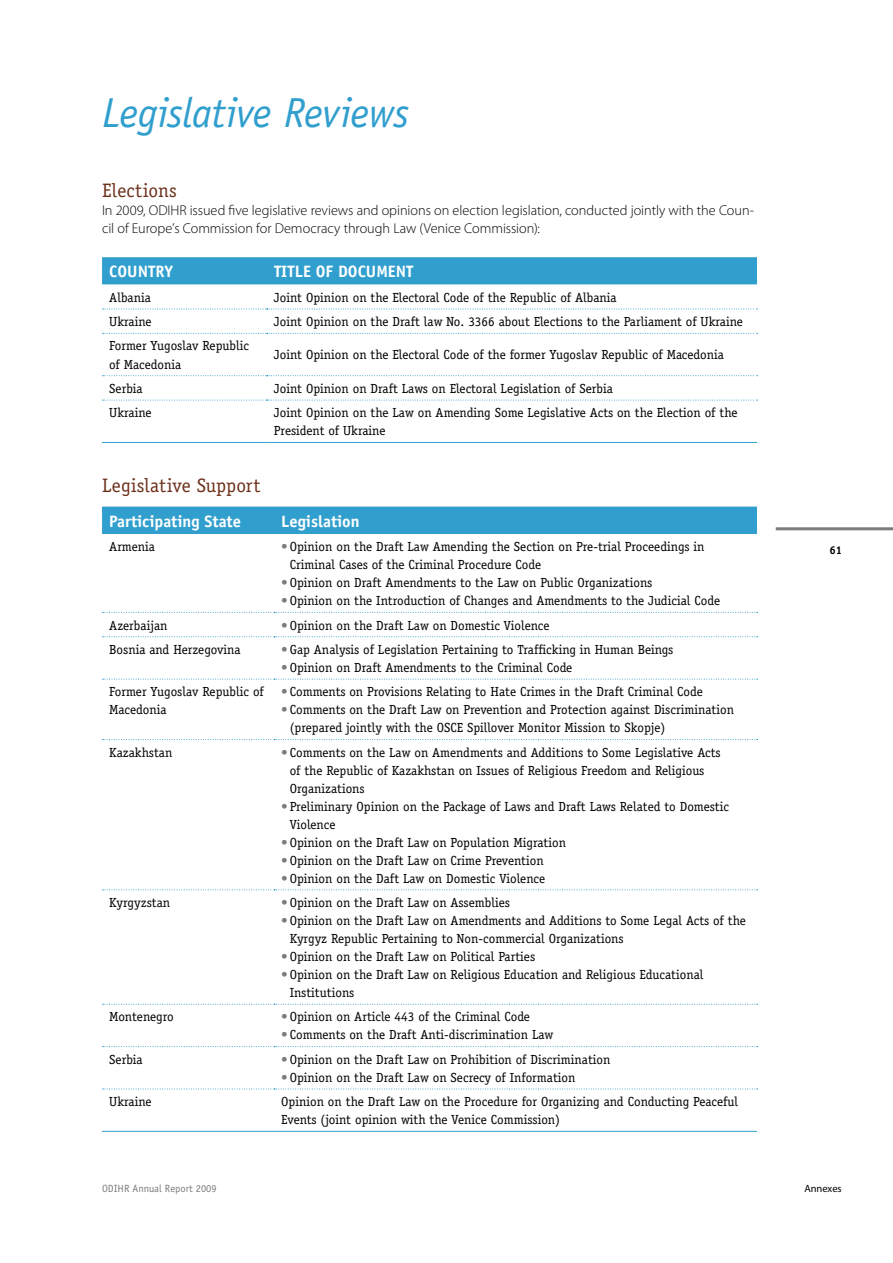
<style>
.page{position:relative;width:893px;height:1263px;background:#fff}
.page>*{position:absolute;margin:0;border:0;box-sizing:border-box;transform-origin:0 0}
.t1{font:italic 42px "Officina Sans";letter-spacing:-.01em;color:#319fce}
.t2{font:19.5px "Officina Serif";letter-spacing:.005em;color:#6c311b}
.t3{font:700 16.5px "Officina Sans";color:#fff}
.t4{font:300 14.25px/18px "Myriad Pro";color:#000}
.t5{font:13.2px/18px "Officina Serif";color:#000}
.t6{font:700 11.25px "Officina Serif";color:#000}
.t7{font:10.5px "Officina Sans";color:#7b7c7e}
.t8{font:10.5px "Myriad Pro";color:#000}
.s1{font-family:"Officina Sans";font-weight:700;color:#7b7c7e}
</style>
<div class="page">
<hr style="left:776px;top:527px;width:117px;height:3px;background:#7b7c7e">
<svg style="left:102px;top:257px;width:655px;height:28px;background:#36a1cf"></svg>
<svg style="left:102px;top:308px;width:655px;height:92px"></svg>
<svg style="left:102px;top:309px;width:656px;height:1px"></svg>
<svg style="left:102px;top:333px;width:656px;height:1px"></svg>
<svg style="left:102px;top:375px;width:656px;height:1px"></svg>
<svg style="left:102px;top:400px;width:656px;height:1px"></svg>
<hr style="left:102px;top:442px;width:165px;height:1px;background:#319fce">
<hr style="left:267px;top:442px;width:490px;height:1px;background:#319fce">
<div style="left:102px;top:507px;width:655px;height:27px;background:#319fce"></div>
<svg style="left:102px;top:611px;width:655px;height:520px"></svg>
<svg style="left:102px;top:612px;width:656px;height:1px"></svg>
<svg style="left:102px;top:636px;width:656px;height:1px"></svg>
<svg style="left:102px;top:679px;width:656px;height:1px"></svg>
<svg style="left:102px;top:739px;width:656px;height:1px"></svg>
<svg style="left:102px;top:889px;width:656px;height:1px"></svg>
<svg style="left:102px;top:1004px;width:656px;height:1px"></svg>
<svg style="left:102px;top:1046px;width:656px;height:1px"></svg>
<svg style="left:102px;top:1088px;width:656px;height:1px"></svg>
<hr style="left:102px;top:1131px;width:172px;height:1px;background:#319fce">
<hr style="left:274px;top:1131px;width:483px;height:1px;background:#319fce">
<h1 class="t1" style="left:102px;top:89px;width:309px">Legislative Reviews</h1>
<h2 class="t2" style="left:102px;top:179px;width:76px">Elections</h2>
<p class="t4" style="left:102px;top:201px;width:654px">In 2009, ODIHR issued five legislative reviews and opinions on election legislation, conducted jointly with the Coun&shy;cil of Europe’s Commission for Democracy through Law (Venice Commission):</p>
<p class="t3" style="left:109px;top:261px;width:65px">COUNTRY</p>
<p class="t3" style="left:274px;top:261px;width:141px">TITLE OF DOCUMENT</p>
<p class="t5" style="left:109px;top:288px;width:43px">Albania</p>
<p class="t5" style="left:274px;top:288px;width:344px">Joint Opinion on the Electoral Code of the Republic of Albania</p>
<p class="t5" style="left:109px;top:313px;width:44px">Ukraine</p>
<p class="t5" style="left:274px;top:313px;width:470px">Joint Opinion on the Draft law No. 3366 about Elections to the Parliament of Ukraine</p>
<p class="t5" style="left:109px;top:337px;width:141px">Former Yugoslav Republic of Macedonia</p>
<p class="t5" style="left:274px;top:346px;width:451px">Joint Opinion on the Electoral Code of the former Yugoslav Republic of Macedonia</p>
<p class="t5" style="left:109px;top:379px;width:35px">Serbia</p>
<p class="t5" style="left:274px;top:379px;width:340px">Joint Opinion on Draft Laws on Electoral Legislation of Serbia</p>
<p class="t5" style="left:109px;top:404px;width:44px">Ukraine</p>
<p class="t5" style="left:274px;top:404px;width:465px">Joint Opinion on the Law on Amending Some Legislative Acts on the Election of the<br>President of Ukraine</p>
<h2 class="t2" style="left:102px;top:474px;width:160px">Legislative Support</h2>
<p class="t3" style="left:109px;top:511px;width:133px">Participating State</p>
<p class="t3" style="left:281px;top:511px;width:80px">Legislation</p>
<p class="t5" style="left:109px;top:538px;width:47px">Armenia</p>
<p class="t5" style="left:290px;top:538px;width:416px;text-indent:-9px"><span class="s1">•</span> Opinion on the Draft Law Amending the Section on Pre-trial Proceedings in<br>Criminal Cases of the Criminal Procedure Code</p>
<p class="t5" style="left:281px;top:574px;width:373px"><span class="s1">•</span> Opinion on Draft Amendments to the Law on Public Organizations</p>
<p class="t5" style="left:281px;top:592px;width:440px"><span class="s1">•</span> Opinion on the Introduction of Changes and Amendments to the Judicial Code</p>
<p class="t5" style="left:109px;top:616px;width:60px">Azerbaijan</p>
<p class="t5" style="left:281px;top:616px;width:270px"><span class="s1">•</span> Opinion on the Draft Law on Domestic Violence</p>
<p class="t5" style="left:109px;top:640px;width:133px">Bosnia and Herzegovina</p>
<p class="t5" style="left:281px;top:640px;width:394px"><span class="s1">•</span>Gap Analysis of Legislation Pertaining to Trafficking in Human Beings</p>
<p class="t5" style="left:281px;top:658px;width:293px"><span class="s1">•</span> Opinion on Draft Amendments to the Criminal Code</p>
<p class="t5" style="left:109px;top:683px;width:156px">Former Yugoslav Republic of<br>Macedonia</p>
<p class="t5" style="left:281px;top:683px;width:423px"><span class="s1">•</span> Comments on Provisions Relating to Hate Crimes in the Draft Criminal Code</p>
<p class="t5" style="left:290px;top:701px;width:446px;text-indent:-9px"><span class="s1">•</span> Comments on the Draft Law on Prevention and Protection against Discrimination (prepared jointly with the OSCE Spillover Monitor Mission to Skopje)</p>
<p class="t5" style="left:109px;top:743px;width:65px">Kazakhstan</p>
<p class="t5" style="left:290px;top:743px;width:432px;text-indent:-9px"><span class="s1">•</span> Comments on the Law on Amendments and Additions to Some Legislative Acts of the Republic of Kazakhstan on Issues of Religious Freedom and Religious<br>Organizations</p>
<p class="t5" style="left:290px;top:797px;width:441px;text-indent:-9px"><span class="s1">•</span> Preliminary Opinion on the Package of Laws and Draft Laws Related to Domestic<br>Violence</p>
<p class="t5" style="left:281px;top:833px;width:286px"><span class="s1">•</span> Opinion on the Draft Law on Population Migration</p>
<p class="t5" style="left:281px;top:851px;width:264px"><span class="s1">•</span> Opinion on the Draft Law on Crime Prevention</p>
<p class="t5" style="left:281px;top:869px;width:265px"><span class="s1">•</span> Opinion on the Daft Law on Domestic Violence</p>
<p class="t5" style="left:109px;top:894px;width:62px">Kyrgyzstan</p>
<p class="t5" style="left:281px;top:894px;width:230px"><span class="s1">•</span> Opinion on the Draft Law on Assemblies</p>
<p class="t5" style="left:290px;top:912px;width:458px;text-indent:-9px"><span class="s1">•</span> Opinion on the Draft Law on Amendments and Additions to Some Legal Acts of the<br>Kyrgyz Republic Pertaining to Non-commercial Organizations</p>
<p class="t5" style="left:281px;top:948px;width:255px"><span class="s1">•</span> Opinion on the Draft Law on Political Parties</p>
<p class="t5" style="left:290px;top:966px;width:415px;text-indent:-9px"><span class="s1">•</span> Opinion on the Draft Law on Religious Education and Religious Educational<br>Institutions</p>
<p class="t5" style="left:109px;top:1008px;width:66px">Montenegro</p>
<p class="t5" style="left:281px;top:1008px;width:250px"><span class="s1">•</span> Opinion on Article 443 of the Criminal Code</p>
<p class="t5" style="left:281px;top:1026px;width:274px"><span class="s1">•</span> Comments on the Draft Anti-discrimination Law</p>
<p class="t5" style="left:109px;top:1050px;width:35px">Serbia</p>
<p class="t5" style="left:281px;top:1050px;width:331px"><span class="s1">•</span> Opinion on the Draft Law on Prohibition of Discrimination</p>
<p class="t5" style="left:281px;top:1068px;width:296px"><span class="s1">•</span> Opinion on the Draft Law on Secrecy of Information</p>
<p class="t5" style="left:109px;top:1093px;width:44px">Ukraine</p>
<p class="t5" style="left:281px;top:1093px;width:459px">Opinion on the Draft Law on the Procedure for Organizing and Conducting Peaceful<br>Events (joint opinion with the Venice Commission)</p>
<p class="t6" style="left:829px;top:544px;width:14px">61</p>
<p class="t7" style="left:102px;top:1182px;width:116px">ODIHR Annual Report 2009</p>
<p class="t8" style="left:804px;top:1182px;width:39px">Annexes</p>
</div>
